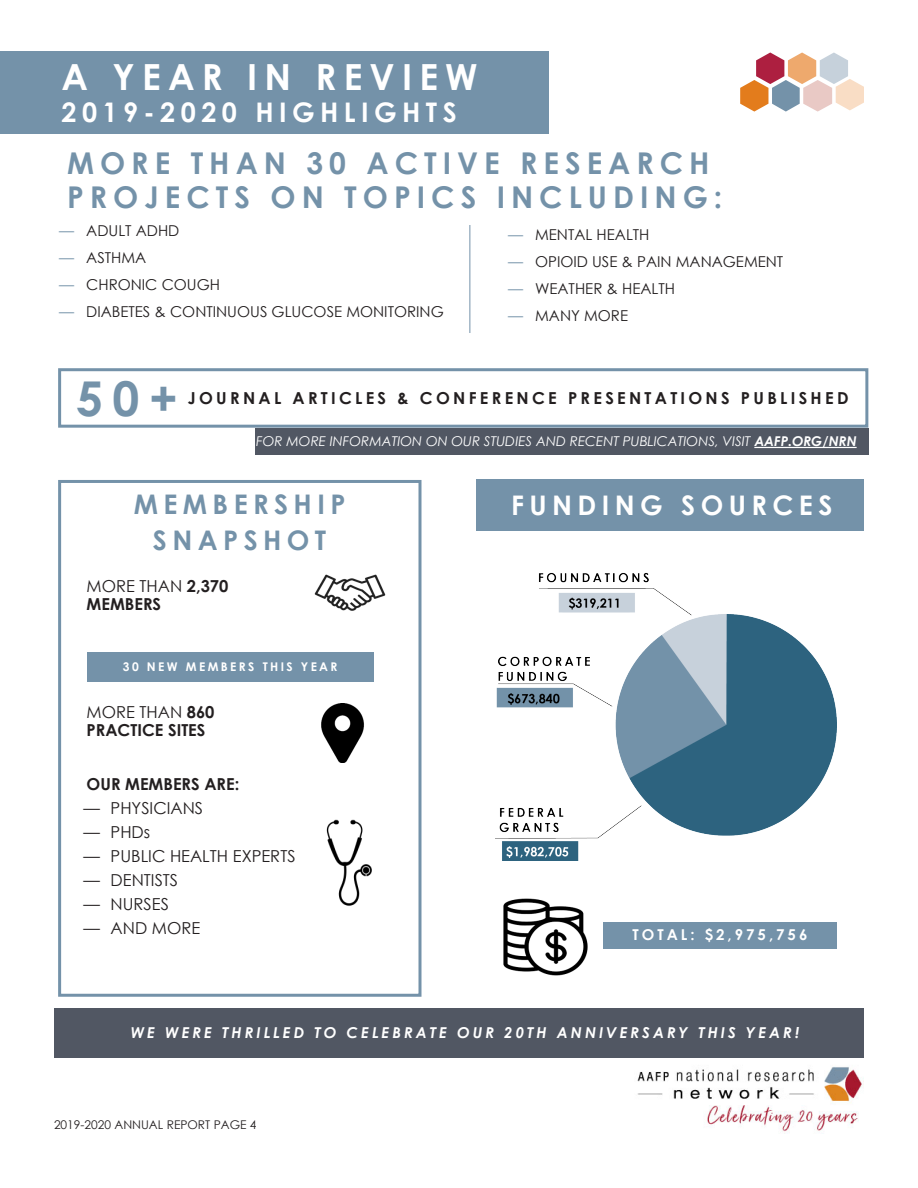
<style>
.page{position:relative;width:918px;height:1188px;background:#fff}
.page>*{position:absolute;margin:0;border:0;box-sizing:border-box;transform-origin:0 0}
.t1{font:700 48px "Century Gothic";color:#7492a9}
.t2{font:700 36px "Century Gothic";letter-spacing:.2em;color:#fff}
.highlights_page{font:700 30px/34.5px "Century Gothic";letter-spacing:.2em;color:#7492a9}
.t3{font:700 27px "Century Gothic";letter-spacing:.2em;color:#fff}
.highlights_page-2{font:700 27px/36px "Century Gothic";letter-spacing:.2em;color:#7492a9;text-align:center}
.highlights_page-3{font:16.5px "Century Gothic";color:#231f20}
.highlights_page-4{font:700 16.5px "Century Gothic";letter-spacing:.2em;color:#231f20}
.highlights_page-5{font:700 16.5px/18px "Century Gothic";color:#231f20}
.t4{font:15px "Century Gothic";color:#231f20}
.highlights_page-6{font:italic 700 15px "Century Gothic";letter-spacing:.2em;color:#fff}
.highlights_page-7{font:700 15px "Century Gothic";letter-spacing:.2em;color:#fff}
.Paragraph_Style_1{font:italic 13.5px "Century Gothic";color:#fff}
.t5{font:12px "Century Gothic";color:#231f20}
.t6{font:700 12px "Century Gothic";letter-spacing:.2em;color:#fff}
.s1{color:#7492a9}
.s2{font-weight:700}
.s3{font-weight:400}
</style>
<div class="page">
<img style="left:637px;top:1066px;width:227px;height:68px">
<div style="left:0;top:51px;width:549px;height:83px;background:#7492a9"></div>
<svg style="left:740px;top:52px;width:124px;height:60px"></svg>
<div style="left:58px;top:368px;width:810px;height:60px;border:3px solid #7492a9"></div>
<hr style="left:470px;top:225px;width:1px;height:108px;background:#7492a9">
<div style="left:54px;top:1008px;width:810px;height:50px;background:#515763"></div>
<div style="left:58px;top:480px;width:364px;height:517px;border:3px solid #7492a9"></div>
<img style="left:314px;top:574px;width:72px;height:37px">
<img style="left:321px;top:704px;width:43px;height:58px">
<div style="left:87px;top:652px;width:287px;height:29px;background:#7492a9"></div>
<img style="left:326px;top:819px;width:46px;height:87px">
<div style="left:477px;top:480px;width:387px;height:51px;background:#7492a9"></div>
<div style="left:603px;top:922px;width:234px;height:28px;background:#7492a9"></div>
<img style="left:503px;top:898px;width:85px;height:78px">
<div style="left:255px;top:428px;width:613px;height:27px;background:#515763"></div>
<hr style="left:754px;top:447px;width:103px;height:1px;background:#fff">
<img style="left:495px;top:573px;width:342px;height:288px">
<p class="t2" style="left:62px;top:49px;width:418px">A YEAR IN REVIEW</p>
<p class="t3" style="left:62px;top:92px;width:397px">2019-2020 HIGHLIGHTS</p>
<p class="highlights_page" style="left:67px;top:144px;width:657px">MORE THAN 30 ACTIVE RESEARCH<br>PROJECTS ON TOPICS INCLUDING:</p>
<p class="t4" style="left:59px;top:220px;width:122px"><span class="s1">—</span> ADULT ADHD</p>
<p class="t4" style="left:59px;top:247px;width:89px"><span class="s1">—</span> ASTHMA</p>
<p class="t4" style="left:59px;top:274px;width:162px"><span class="s1">—</span> CHRONIC COUGH</p>
<p class="t4" style="left:59px;top:301px;width:386px"><span class="s1">—</span> DIABETES &amp; CONTINUOUS GLUCOSE MONITORING</p>
<p class="t4" style="left:508px;top:224px;width:143px"><span class="s1">—</span> MENTAL HEALTH</p>
<p class="t4" style="left:508px;top:251px;width:277px"><span class="s1">—</span> OPIOID USE &amp; PAIN MANAGEMENT</p>
<p class="t4" style="left:508px;top:278px;width:168px"><span class="s1">—</span> WEATHER &amp; HEALTH</p>
<p class="t4" style="left:508px;top:305px;width:121px"><span class="s1">—</span> MANY MORE</p>
<p class="t1" style="left:76px;top:362px;width:103px">50+</p>
<p class="highlights_page-4" style="left:188px;top:386px;width:662px">JOURNAL ARTICLES &amp; CONFERENCE PRESENTATIONS PUBLISHED</p>
<p class="Paragraph_Style_1" style="left:256px;top:432px;width:602px">FOR MORE INFORMATION ON OUR STUDIES AND RECENT PUBLICATIONS, VISIT <span class="s2">AAFP.ORG/NRN</span></p>
<p class="highlights_page-2" style="left:134px;top:485px;width:213px">MEMBERSHIP<br>SNAPSHOT</p>
<p class="highlights_page-3" style="left:87px;top:574px;width:143px">MORE THAN <span class="s2">2,370</span></p>
<p class="highlights_page-5" style="left:87px;top:594px;width:76px">MEMBERS</p>
<p class="t6" style="left:123px;top:658px;width:216px">30 NEW MEMBERS THIS YEAR</p>
<p class="highlights_page-5" style="left:87px;top:702px;width:129px"><span class="s3">MORE THAN</span> 860<br>PRACTICE SITES</p>
<p class="highlights_page-5" style="left:87px;top:774px;width:154px">OUR MEMBERS ARE:</p>
<p class="highlights_page-3" style="left:84px;top:796px;width:121px">— PHYSICIANS</p>
<p class="highlights_page-3" style="left:84px;top:820px;width:68px">— PHDs</p>
<p class="highlights_page-3" style="left:84px;top:844px;width:213px">— PUBLIC HEALTH EXPERTS</p>
<p class="highlights_page-3" style="left:84px;top:868px;width:96px">— DENTISTS</p>
<p class="highlights_page-3" style="left:84px;top:892px;width:87px">— NURSES</p>
<p class="highlights_page-3" style="left:84px;top:916px;width:118px">— AND MORE</p>
<p class="t3" style="left:511px;top:485px;width:323px">FUNDING SOURCES</p>
<p class="highlights_page-7" style="left:633px;top:923px;width:176px">TOTAL: $2,975,756</p>
<p class="highlights_page-6" style="left:131px;top:1022px;width:670px">WE WERE THRILLED TO CELEBRATE OUR 20TH ANNIVERSARY THIS YEAR!</p>
<p class="t5" style="left:54px;top:1116px;width:204px">2019-2020 ANNUAL REPORT PAGE 4</p>
</div>
